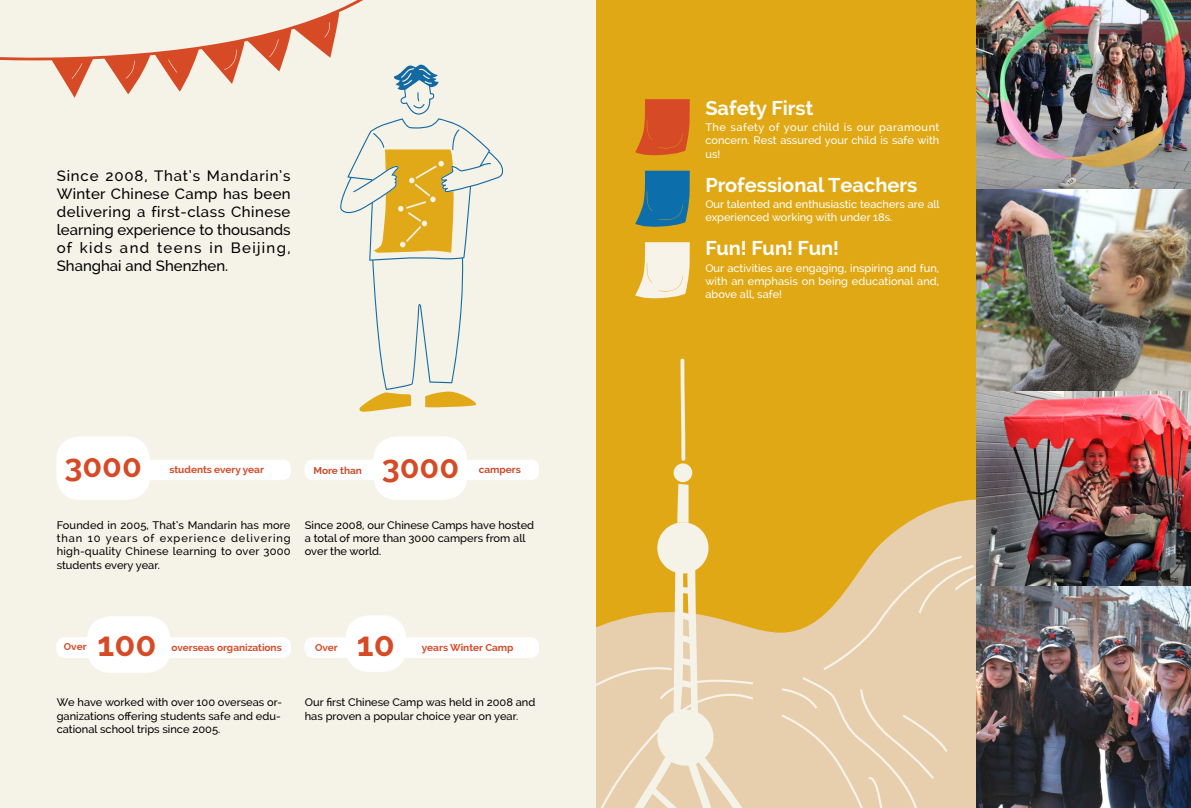
<style>
.page{position:relative;width:1191px;height:808px;background:#fff}
.page>*{position:absolute;margin:0;border:0;box-sizing:border-box;transform-origin:0 0}
.t1{font:700 34px "Raleway";color:#d64a26}
.t2{font:700 32px "Raleway";color:#d64a26}
.t3{font:700 20px "Raleway";color:#fff}
.t4{font:500 15px/18px "Raleway";color:#000;text-align:justify}
.t5{font:500 11px/13.2px "Raleway";color:#000}
.t6{font:500 11px/13.2px "Raleway";color:#fff;text-align:justify}
.t7{font:700 10px "Raleway";letter-spacing:-.005em;color:#d64a28}
.t8{font:700 10px "Raleway";letter-spacing:-.005em;color:#d64a26}
.t9{font:700 10px "Raleway";letter-spacing:-.005em;color:#cb4a29}
</style>
<div class="page">
<div style="left:595px;top:0;width:596px;height:808px;background:#e0a814"></div>
<svg style="left:595px;top:480px;width:382px;height:328px"></svg>
<svg style="left:781px;top:556px;width:196px;height:252px;background:#e6cca1"></svg>
<div style="left:0;top:0;width:595px;height:808px;background:#f5f2e8"></div>
<div style="left:57px;top:638px;width:233px;height:19px;background:#fff;border-radius:8px"></div>
<div style="left:57px;top:638px;width:234px;height:19px;border:1px solid #fff;border-radius:8px"></div>
<div style="left:88px;top:617px;width:82px;height:55px;background:#fff;border-radius:23px"></div>
<div style="left:87px;top:617px;width:83px;height:55px;border:1px solid #fff;border-radius:23px"></div>
<div style="left:346px;top:616px;width:60px;height:55px;background:#fff;border-radius:23px"></div>
<div style="left:346px;top:616px;width:60px;height:55px;border:1px solid #fff;border-radius:23px"></div>
<div style="left:374px;top:437px;width:92px;height:62px;background:#fff;border-radius:23px"></div>
<div style="left:374px;top:437px;width:93px;height:62px;border:1px solid #fff;border-radius:23px"></div>
<div style="left:305px;top:638px;width:233px;height:19px;background:#fff;border-radius:8px"></div>
<div style="left:305px;top:638px;width:234px;height:19px;border:1px solid #fff;border-radius:8px"></div>
<div style="left:305px;top:460px;width:233px;height:20px;background:#fff;border-radius:8px"></div>
<div style="left:305px;top:460px;width:234px;height:20px;border:1px solid #fff;border-radius:8px"></div>
<div style="left:122px;top:460px;width:168px;height:20px;background:#fff;border-radius:8px"></div>
<div style="left:122px;top:460px;width:169px;height:20px;border:1px solid #fff;border-radius:8px"></div>
<svg style="left:359px;top:392px;width:52px;height:20px"></svg>
<svg style="left:425px;top:391px;width:52px;height:17px"></svg>
<svg style="left:394px;top:64px;width:44px;height:51px"></svg>
<svg style="left:340px;top:118px;width:163px;height:272px"></svg>
<svg style="left:635px;top:99px;width:54px;height:57px"></svg>
<svg style="left:635px;top:171px;width:54px;height:56px"></svg>
<svg style="left:635px;top:242px;width:54px;height:57px"></svg>
<svg style="left:0;top:0;width:363px;height:98px"></svg>
<div style="left:57px;top:437px;width:92px;height:62px;background:#fff;border-radius:23px"></div>
<div style="left:57px;top:437px;width:93px;height:62px;border:1px solid #fff;border-radius:23px"></div>
<svg style="left:680px;top:358px;width:5px;height:103px"></svg>
<div style="left:673px;top:463px;width:19px;height:19px;background:#f5f2e8;border-radius:50%"></div>
<svg style="left:595px;top:484px;width:158px;height:324px"></svg>
<img style="left:977px;top:0;width:214px;height:808px">
<h3 class="t4" style="left:57px;top:167px;width:235px">Since 2008, That’s Mandarin’s Winter Chinese Camp has been delivering a first-class Chinese learning experience to thousands of kids and teens in Beijing, Shanghai and Shenzhen.</h3>
<h2 class="t2" style="left:64px;top:448px;width:79px">3000</h2>
<p class="t8" style="left:169px;top:464px;width:96px">students every year</p>
<p class="t9" style="left:313px;top:465px;width:50px">More than</p>
<h2 class="t2" style="left:382px;top:449px;width:79px">3000</h2>
<p class="t9" style="left:479px;top:464px;width:44px">campers</p>
<p class="t5" style="left:57px;top:518px;width:235px;text-align:justify">Founded in 2005, That’s Mandarin has more than 10 years of experience delivering high-quality Chinese learning to over 3000 students every year.</p>
<p class="t5" style="left:305px;top:518px;width:231px">Since 2008, our Chinese Camps have hosted a total of more than 3000 campers from all over the world.</p>
<h1 class="t1" style="left:98px;top:624px;width:60px">100</h1>
<h1 class="t1" style="left:357px;top:624px;width:39px">10</h1>
<p class="t7" style="left:64px;top:641px;width:24px">Over</p>
<p class="t7" style="left:171px;top:642px;width:112px">overseas organizations</p>
<p class="t7" style="left:315px;top:642px;width:24px">Over</p>
<p class="t7" style="left:422px;top:642px;width:93px">years Winter Camp</p>
<p class="t5" style="left:57px;top:696px;width:227px">We have worked with over 100 overseas or&shy;ganizations offering students safe and edu&shy;cational school trips since 2005.</p>
<p class="t5" style="left:305px;top:696px;width:232px">Our first Chinese Camp was held in 2008 and has proven a popular choice year on year.</p>
<h3 class="t3" style="left:705px;top:96px;width:109px">Safety First</h3>
<p class="t6" style="left:705px;top:121px;width:235px">The safety of your child is our paramount concern. Rest assured your child is safe with us!</p>
<h3 class="t3" style="left:705px;top:173px;width:213px">Professional Teachers</h3>
<p class="t6" style="left:705px;top:198px;width:236px">Our talented and enthusiastic teachers are all experienced working with under 18s.</p>
<h3 class="t3" style="left:705px;top:237px;width:135px">Fun! Fun! Fun!</h3>
<p class="t6" style="left:705px;top:261px;width:235px">Our activities are engaging, inspiring and fun, with an emphasis on being educational and, above all, safe!</p>
</div>
